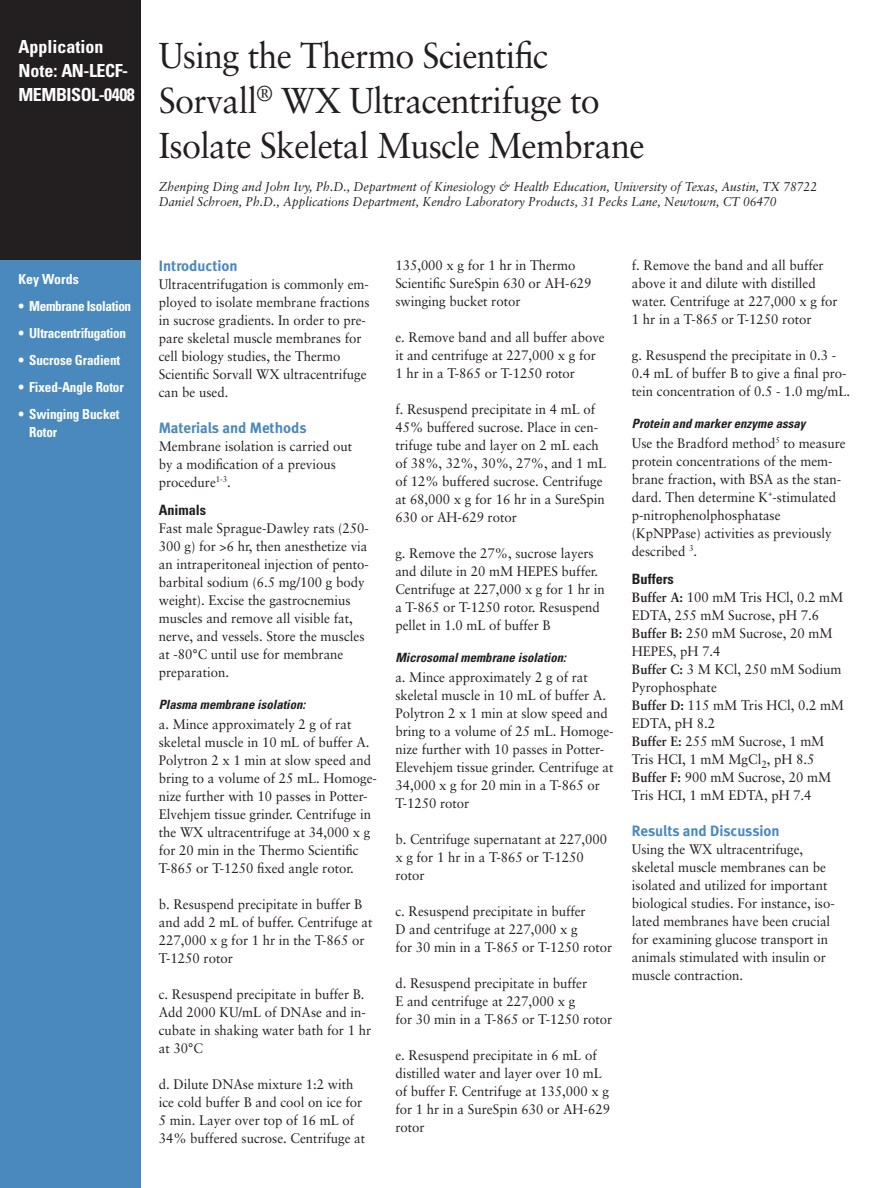
<style>
.page{position:relative;width:891px;height:1188px;background:#fff}
.page>*{position:absolute;margin:0;border:0;box-sizing:border-box;transform-origin:0 0}
.t1{font:36px/45px "Sabon";letter-spacing:-.02em;color:#231f20;scale:.95 1}
.t2{font:700 condensed 18px/24px "Univers";letter-spacing:-.025em;color:#fff}
.t3{font:15px "Meta Bold LF";color:#4a89be}
.t4{font:700 condensed 14.25px "Univers";color:#231f20}
.t5{font:13.8px/18px "Sabon";color:#231f20;scale:.95 1}
.t6{font:700 condensed 13.8px/18px "Univers";letter-spacing:-.01em;color:#fff;scale:.95 1}
.t7{font:700 condensed 13.8px "Univers";letter-spacing:-.01em;color:#fff}
.t8{font:italic 12.75px/15px "Sabon";color:#231f20;scale:.95 1}
.t9{font:italic 700 condensed 12.75px "Univers";color:#231f20}
.s1{font-weight:700;font-size:13.5px}
</style>
<div class="page">
<div style="left:0;top:260px;width:141px;height:928px;background:#4a89be"></div>
<div style="left:0;top:0;width:141px;height:260px;background:#231f20"></div>
<h2 class="t2" style="left:18px;top:37px;width:118px">Application<br>Note: AN-LECF-<br>MEMBISOL-0408</h2>
<p class="t7" style="left:18px;top:274px;width:62px">Key Words</p>
<p class="t6" style="left:18px;top:298px;width:120px">• Membrane Isolation</p>
<p class="t6" style="left:18px;top:325px;width:115px">• Ultracentrifugation</p>
<p class="t6" style="left:18px;top:352px;width:109px">• Sucrose Gradient</p>
<p class="t6" style="left:18px;top:379px;width:112px">• Fixed-Angle Rotor</p>
<p class="t6" style="left:29px;top:406px;width:97px;text-indent:-11px">• Swinging Bucket<br>Rotor</p>
<h1 class="t1" style="left:159px;top:36px;width:513px">Using the Thermo Scientific<br>Sorvall<sup>®</sup> WX Ultracentrifuge to<br>Isolate Skeletal Muscle Membrane</h1>
<p class="t8" style="left:159px;top:180px;width:694px">Zhenping Ding and John Ivy, Ph.D., Department of Kinesiology &amp; Health Education, University of Texas, Austin, TX 78722<br>Daniel Schroen, Ph.D., Applications Department, Kendro Laboratory Products, 31 Pecks Lane, Newtown, CT 06470</p>
<p class="t3" style="left:159px;top:260px;width:80px">Introduction</p>
<p class="t5" style="left:159px;top:276px;width:223px">Ultracentrifugation is commonly em&shy;ployed to isolate membrane fractions in sucrose gradients. In order to pre&shy;pare skeletal muscle membranes for cell biology studies, the Thermo Scientific Sorvall WX ultracentrifuge can be used.</p>
<p class="t3" style="left:159px;top:422px;width:149px">Materials and Methods</p>
<p class="t5" style="left:159px;top:438px;width:205px">Membrane isolation is carried out by a modification of a previous procedure<sup>1-3</sup>.</p>
<p class="t4" style="left:159px;top:505px;width:49px">Animals</p>
<p class="t5" style="left:159px;top:520px;width:223px">Fast male Sprague-Dawley rats (250- 300 g) for &gt;6 hr, then anesthetize via an intraperitoneal injection of pento&shy;barbital sodium (6.5 mg/100 g body weight). Excise the gastrocnemius muscles and remove all visible fat, nerve, and vessels. Store the muscles at -80°C until use for membrane preparation.</p>
<p class="t9" style="left:159px;top:699px;width:148px">Plasma membrane isolation:</p>
<p class="t5" style="left:159px;top:716px;width:231px">a. Mince approximately 2 g of rat skeletal muscle in 10 mL of buffer A.<br>Polytron 2 x 1 min at slow speed and bring to a volume of 25 mL. Homoge&shy;nize further with 10 passes in Potter-Elvehjem tissue grinder. Centrifuge in the WX ultracentrifuge at 34,000 x g for 20 min in the Thermo Scientific T-865 or T-1250 fixed angle rotor.</p>
<p class="t5" style="left:159px;top:896px;width:227px">b. Resuspend precipitate in buffer B and add 2 mL of buffer. Centrifuge at<br>227,000 x g for 1 hr in the T-865 or<br>T-1250 rotor</p>
<p class="t5" style="left:159px;top:986px;width:225px">c. Resuspend precipitate in buffer B.<br>Add 2000 KU/mL of DNAse and in&shy;cubate in shaking water bath for 1 hr at 30°C</p>
<p class="t5" style="left:159px;top:1076px;width:219px">d. Dilute DNAse mixture 1:2 with ice cold buffer B and cool on ice for 5 min. Layer over top of 16 mL of 34% buffered sucrose. Centrifuge at</p>
<p class="t5" style="left:395px;top:257px;width:208px">135,000 x g for 1 hr in Thermo<br>Scientific SureSpin 630 or AH-629 swinging bucket rotor</p>
<p class="t5" style="left:395px;top:329px;width:222px">e. Remove band and all buffer above it and centrifuge at 227,000 x g for<br>1 hr in a T-865 or T-1250 rotor</p>
<p class="t5" style="left:395px;top:401px;width:224px">f. Resuspend precipitate in 4 mL of<br>45% buffered sucrose. Place in cen&shy;trifuge tube and layer on 2 mL each of 38%, 32%, 30%, 27%, and 1 mL of 12% buffered sucrose. Centrifuge at 68,000 x g for 16 hr in a SureSpin<br>630 or AH-629 rotor</p>
<p class="t5" style="left:395px;top:545px;width:222px">g. Remove the 27%, sucrose layers and dilute in 20 mM HEPES buffer.<br>Centrifuge at 227,000 x g for 1 hr in a T-865 or T-1250 rotor. Resuspend pellet in 1.0 mL of buffer B</p>
<p class="t9" style="left:395px;top:652px;width:172px">Microsomal membrane isolation:</p>
<p class="t5" style="left:395px;top:669px;width:231px">a. Mince approximately 2 g of rat skeletal muscle in 10 mL of buffer A.<br>Polytron 2 x 1 min at slow speed and bring to a volume of 25 mL. Homoge&shy;nize further with 10 passes in Potter-<br>Elevehjem tissue grinder. Centrifuge at<br>34,000 x g for 20 min in a T-865 or<br>T-1250 rotor</p>
<p class="t5" style="left:395px;top:831px;width:224px">b. Centrifuge supernatant at 227,000 x g for 1 hr in a T-865 or T-1250 rotor</p>
<p class="t5" style="left:395px;top:903px;width:230px">c. Resuspend precipitate in buffer<br>D and centrifuge at 227,000 x g<br>for 30 min in a T-865 or T-1250 rotor</p>
<p class="t5" style="left:395px;top:975px;width:230px">d. Resuspend precipitate in buffer<br>E and centrifuge at 227,000 x g<br>for 30 min in a T-865 or T-1250 rotor</p>
<p class="t5" style="left:395px;top:1047px;width:227px">e. Resuspend precipitate in 6 mL of distilled water and layer over 10 mL of buffer F. Centrifuge at 135,000 x g for 1 hr in a SureSpin 630 or AH-629 rotor</p>
<p class="t5" style="left:632px;top:257px;width:218px">f. Remove the band and all buffer above it and dilute with distilled water. Centrifuge at 227,000 x g for<br>1 hr in a T-865 or T-1250 rotor</p>
<p class="t5" style="left:632px;top:347px;width:231px">g. Resuspend the precipitate in 0.3 -<br>0.4 mL of buffer B to give a final pro&shy;tein concentration of 0.5 - 1.0 mg/mL.</p>
<p class="t9" style="left:632px;top:418px;width:175px">Protein and marker enzyme assay</p>
<p class="t5" style="left:632px;top:435px;width:227px">Use the Bradford method<sup>5</sup> to measure protein concentrations of the mem&shy;brane fraction, with BSA as the stan&shy;dard. Then determine K<sup>+</sup>-stimulated p-nitrophenolphosphatase (KpNPPase) activities as previously described <sup>3</sup>.</p>
<p class="t4" style="left:632px;top:574px;width:43px">Buffers</p>
<p class="t5" style="left:632px;top:590px;width:225px"><span class="s1">Buffer A:</span> 100 mM Tris HCl, 0.2 mM<br>EDTA, 255 mM Sucrose, pH 7.6<br><span class="s1">Buffer B:</span> 250 mM Sucrose, 20 mM<br>HEPES, pH 7.4<br><span class="s1">Buffer C:</span> 3 M KCl, 250 mM Sodium<br>Pyrophosphate<br><span class="s1">Buffer D:</span> 115 mM Tris HCl, 0.2 mM<br>EDTA, pH 8.2<br><span class="s1">Buffer E:</span> 255 mM Sucrose, 1 mM<br>Tris HCI, 1 mM MgCl<sub>2</sub>, pH 8.5<br><span class="s1">Buffer F:</span> 900 mM Sucrose, 20 mM<br>Tris HCI, 1 mM EDTA, pH 7.4</p>
<p class="t3" style="left:632px;top:826px;width:149px">Results and Discussion</p>
<p class="t5" style="left:632px;top:842px;width:215px">Using the WX ultracentrifuge, skeletal muscle membranes can be isolated and utilized for important biological studies. For instance, iso&shy;lated membranes have been crucial for examining glucose transport in animals stimulated with insulin or muscle contraction.</p>
</div>
